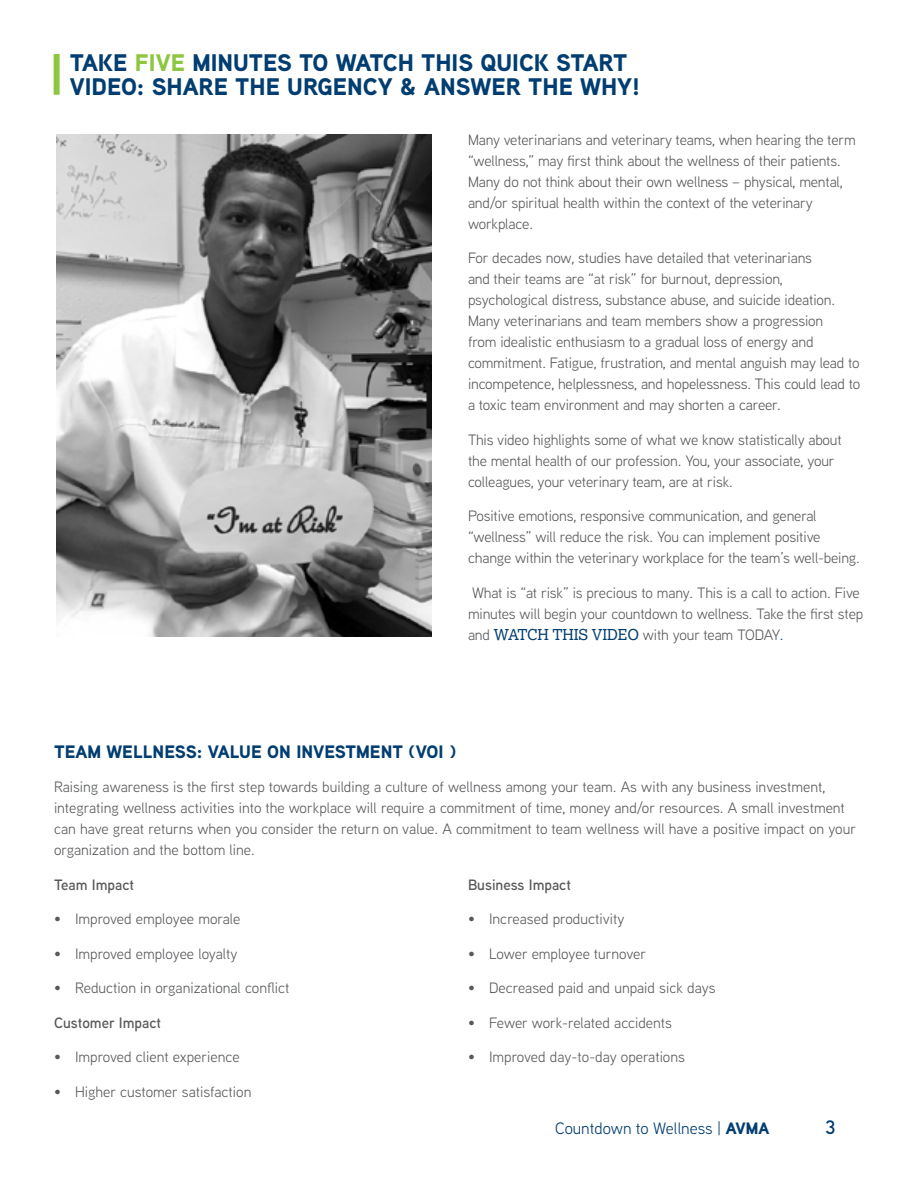
<style>
.page{position:relative;width:918px;height:1188px;background:#fff}
.page>*{position:absolute;margin:0;border:0;box-sizing:border-box;transform-origin:0 0}
.t1{font:900 24px/24px "Aaux Next";color:#003d71}
.t2{font:600 19.5px "Aaux Next";color:#003d71}
.t3{font:900 18px "Aaux Next";color:#003d71}
.t4{font:16.5px "Aaux Next";color:#003d71}
.t5{font:15px/21px "Aaux Next";letter-spacing:-.01em;color:#58595b}
.t6{font:600 15px "Aaux Next";color:#58595b}
.s1{color:#8dc63f}
.s2{font-family:"Lexia";color:#003d71}
.s3{color:#003d71}
.s4{font-weight:900}
</style>
<div class="page">
<div style="left:54px;top:54px;width:6px;height:41px;background:#8dc63f"></div>
<img style="left:57px;top:134px;width:375px;height:502px">
<h1 class="t1" style="left:70px;top:50px;width:572px">TAKE <span class="s1">FIVE</span> MINUTES TO WATCH THIS QUICK START<br>VIDEO: SHARE THE URGENCY &amp; ANSWER THE WHY!</h1>
<p class="t5" style="left:468px;top:129px;width:389px">Many veterinarians and veterinary teams, when hearing the term “wellness,” may first think about the wellness of their patients.<br>Many do not think about their own wellness – physical, mental, and/or spiritual health within the context of the veterinary workplace.</p>
<p class="t5" style="left:468px;top:247px;width:394px">For decades now, studies have detailed that veterinarians<br>and their teams are “at risk” for burnout, depression, psychological distress, substance abuse, and suicide ideation.<br>Many veterinarians and team members show a progression<br>from idealistic enthusiasm to a gradual loss of energy and commitment. Fatigue, frustration, and mental anguish may lead to incompetence, helplessness, and hopelessness. This could lead to a toxic team environment and may shorten a career.</p>
<p class="t5" style="left:468px;top:429px;width:375px">This video highlights some of what we know statistically about the mental health of our profession. You, your associate, your colleagues, your veterinary team, are at risk.</p>
<p class="t5" style="left:468px;top:505px;width:391px">Positive emotions, responsive communication, and general “wellness” will reduce the risk. You can implement positive change within the veterinary workplace for the team’s well-being.</p>
<p class="t5" style="left:468px;top:582px;width:397px">What is “at risk” is precious to many. This is a call to action. Five minutes will begin your countdown to wellness. Take the first step and <span class="s2">WATCH THIS VIDEO</span> with your team TODAY<span class="s3">.</span></p>
<p class="t3" style="left:54px;top:738px;width:404px">TEAM WELLNESS: VALUE ON INVESTMENT (VOI )</p>
<p class="t5" style="left:54px;top:776px;width:804px">Raising awareness is the first step towards building a culture of wellness among your team. As with any business investment, integrating wellness activities into the workplace will require a commitment of time, money and/or resources. A small investment can have great returns when you consider the return on value. A commitment to team wellness will have a positive impact on your organization and the bottom line.</p>
<p class="t6" style="left:54px;top:874px;width:82px">Team Impact</p>
<p class="t5" style="left:54px;top:908px;width:188px">• Improved employee morale</p>
<p class="t5" style="left:54px;top:942px;width:185px">• Improved employee loyalty</p>
<p class="t5" style="left:54px;top:977px;width:237px">• Reduction in organizational conflict</p>
<p class="t6" style="left:54px;top:1012px;width:109px">Customer Impact</p>
<p class="t5" style="left:54px;top:1046px;width:187px">• Improved client experience</p>
<p class="t5" style="left:54px;top:1080px;width:199px">• Higher customer satisfaction</p>
<p class="t6" style="left:468px;top:874px;width:105px">Business Impact</p>
<p class="t5" style="left:468px;top:908px;width:158px">• Increased productivity</p>
<p class="t5" style="left:468px;top:942px;width:180px">• Lower employee turnover</p>
<p class="t5" style="left:468px;top:977px;width:249px">• Decreased paid and unpaid sick days</p>
<p class="t5" style="left:468px;top:1011px;width:206px">• Fewer work-related accidents</p>
<p class="t5" style="left:468px;top:1046px;width:218px">• Improved day-to-day operations</p>
<p class="t4" style="left:555px;top:1117px;width:216px">Countdown to Wellness | <span class="s4">AVMA</span></p>
<h2 class="t2" style="left:825px;top:1114px;width:12px">3</h2>
</div>
